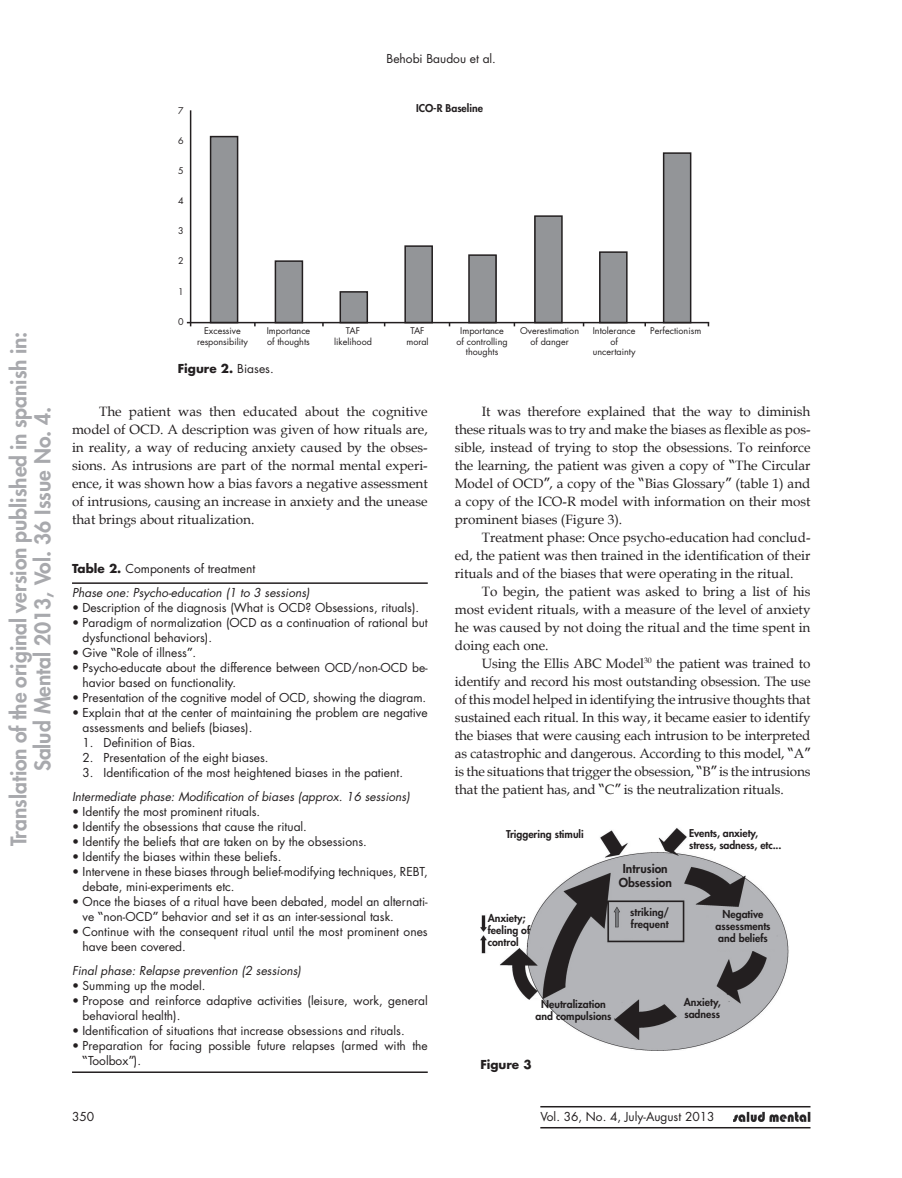
<style>
.page{position:relative;width:902px;height:1178px;background:#fff}
.page>*{position:absolute;margin:0;border:0;box-sizing:border-box;transform-origin:0 0}
.t1{font:800 21px/24px "Futura Std";color:#a8a9ad;text-align:center}
.t2{font:13.5px/18px "Book Antiqua";color:#231f20;text-align:justify}
.t3{font:12px/15px "Futura Std";color:#231f20}
.t4{font:italic 12px/24px "Futura Std";color:#231f20}
.t5{font:700 12px "Futura Std";color:#231f20}
.t6{font:800 12px/13.5px "Futura Std";color:#231f20;text-align:center}
.t7{font:800 10.5px/12px "Futura Std";color:#231f20}
.t8{font:9px "Futura Std";color:#231f20}
.s1{font-weight:400}
.s2{font-family:"Verdana"}
.s3{font-weight:700;font-style:normal}
.s4{font-style:normal}
</style>
<div class="page">
<hr style="left:540px;top:1106px;width:270px;height:1px;background:#231f20">
<hr style="left:540px;top:1127px;width:270px;height:1px;background:#231f20">
<img style="left:733px;top:1112px;width:77px;height:9px">
<div style="left:210px;top:137px;width:27px;height:186px;background:#939598"></div>
<div style="left:210px;top:136px;width:28px;height:187px;border:2px solid #231f20"></div>
<div style="left:405px;top:246px;width:27px;height:77px;background:#939598"></div>
<div style="left:404px;top:245px;width:29px;height:78px;border:2px solid #231f20"></div>
<div style="left:275px;top:261px;width:27px;height:62px;background:#939598"></div>
<div style="left:274px;top:260px;width:29px;height:63px;border:2px solid #231f20"></div>
<div style="left:340px;top:292px;width:27px;height:31px;background:#939598"></div>
<div style="left:339px;top:291px;width:29px;height:32px;border:2px solid #231f20"></div>
<div style="left:663px;top:153px;width:27px;height:170px;background:#939598"></div>
<div style="left:662px;top:152px;width:29px;height:171px;border:2px solid #231f20"></div>
<div style="left:599px;top:252px;width:27px;height:71px;background:#939598"></div>
<div style="left:599px;top:251px;width:28px;height:72px;border:2px solid #231f20"></div>
<div style="left:535px;top:216px;width:27px;height:107px;background:#939598"></div>
<div style="left:534px;top:215px;width:28px;height:108px;border:2px solid #231f20"></div>
<div style="left:469px;top:255px;width:27px;height:68px;background:#939598"></div>
<div style="left:468px;top:254px;width:28px;height:69px;border:2px solid #231f20"></div>
<hr style="left:190px;top:110px;width:1px;height:216px;background:#231f20">
<hr style="left:187px;top:322px;width:522px;height:1px;background:#231f20">
<img style="left:480px;top:828px;width:309px;height:223px">
<hr style="left:72px;top:582px;width:356px;height:2px;background:#231f20">
<hr style="left:72px;top:1071px;width:356px;height:2px;background:#231f20">
<h1 class="t1" style="left:7px;top:846px;width:516px;rotate:-90deg">Translation of the original version published in spanish in:<br>Salud Mental 2013, Vol. 36 Issue No. 4.</h1>
<p class="t3" style="left:386px;top:52px;width:111px">Behobi Baudou et al.</p>
<p class="t8" style="left:178px;top:105px;width:7px">7</p>
<p class="t8" style="left:178px;top:135px;width:7px">6</p>
<p class="t8" style="left:178px;top:165px;width:7px">5</p>
<p class="t8" style="left:178px;top:195px;width:7px">4</p>
<p class="t8" style="left:178px;top:225px;width:7px">3</p>
<p class="t8" style="left:178px;top:255px;width:7px">2</p>
<p class="t8" style="left:178px;top:285px;width:7px">1</p>
<p class="t8" style="left:178px;top:316px;width:7px">0</p>
<p class="t7" style="left:416px;top:102px;width:68px">ICO-R Baseline</p>
<p class="t8" style="left:204px;top:325px;width:38px">Excessive</p>
<p class="t8" style="left:267px;top:325px;width:45px">Importance</p>
<p class="t8" style="left:346px;top:325px;width:16px">TAF</p>
<p class="t8" style="left:410px;top:325px;width:16px">TAF</p>
<p class="t8" style="left:460px;top:325px;width:45px">Importance</p>
<p class="t8" style="left:520px;top:325px;width:60px">Overestimation</p>
<p class="t8" style="left:592px;top:325px;width:44px">Intolerance</p>
<p class="t8" style="left:650px;top:325px;width:53px">Perfectionism</p>
<p class="t8" style="left:197px;top:336px;width:52px">responsibility</p>
<p class="t8" style="left:267px;top:336px;width:44px">of thoughts</p>
<p class="t8" style="left:334px;top:336px;width:39px">likelihood</p>
<p class="t8" style="left:406px;top:336px;width:24px">moral</p>
<p class="t8" style="left:456px;top:336px;width:53px">of controlling</p>
<p class="t8" style="left:530px;top:336px;width:40px">of danger</p>
<p class="t8" style="left:610px;top:336px;width:9px">of</p>
<p class="t8" style="left:466px;top:346px;width:34px">thoughts</p>
<p class="t8" style="left:593px;top:346px;width:44px">uncertainty</p>
<p class="t5" style="left:178px;top:361px;width:97px">Figure 2. <span class="s1">Biases.</span></p>
<p class="t2" style="left:72px;top:402px;width:357px;text-indent:27px">The patient was then educated about the cognitive model of OCD. A description was given of how rituals are, in reality, a way of reducing anxiety caused by the obses&shy;sions. As intrusions are part of the normal mental experi&shy;ence, it was shown how a bias favors a negative assessment of intrusions, causing an increase in anxiety and the unease that brings about ritualization.</p>
<p class="t2" style="left:454px;top:402px;width:357px;text-indent:27px">It was therefore explained that the way to diminish these rituals was to try and make the biases as flexible as pos&shy;sible, instead of trying to stop the obsessions. To reinforce the learning, the patient was given a copy of <span class="s2">“</span>The Circular Model of OCD<span class="s2">”</span>, a copy of the <span class="s2">“</span>Bias Glossary<span class="s2">”</span> (table 1) and a copy of the ICO-R model with information on their most prominent biases (Figure 3).</p>
<p class="t2" style="left:454px;top:528px;width:357px;text-indent:27px">Treatment phase: Once psycho-education had conclud&shy;ed, the patient was then trained in the identification of their rituals and of the biases that were operating in the ritual.</p>
<p class="t2" style="left:454px;top:582px;width:357px;text-indent:27px">To begin, the patient was asked to bring a list of his most evident rituals, with a measure of the level of anxiety he was caused by not doing the ritual and the time spent in doing each one.</p>
<p class="t2" style="left:455px;top:654px;width:357px;text-indent:27px">Using the Ellis ABC Model<sup>30</sup> the patient was trained to identify and record his most outstanding obsession. The use of this model helped in identifying the intrusive thoughts that sustained each ritual. In this way, it became easier to identify the biases that were causing each intrusion to be interpreted as catastrophic and dangerous. According to this model, <span class="s2">“</span>A<span class="s2">” </span>is the situations that trigger the obsession, <span class="s2">“</span>B<span class="s2">”</span> is the intrusions that the patient has, and <span class="s2">“</span>C<span class="s2">”</span> is the neutralization rituals.</p>
<p class="t4" style="left:72px;top:557px;width:239px"><span class="s3">Table 2.</span> <span class="s4">Components of treatment<br></span>Phase one: Psycho-education (1 to 3 sessions)</p>
<p class="t3" style="left:72px;top:601px;width:348px">• Description of the diagnosis (What is OCD? Obsessions, rituals).</p>
<p class="t3" style="left:82px;top:616px;width:347px;text-indent:-10px">• Paradigm of normalization (OCD as a continuation of rational but dysfunctional behaviors).</p>
<p class="t3" style="left:72px;top:646px;width:126px">• Give <span class="s2">“</span>Role of illness<span class="s2">”</span>.</p>
<p class="t3" style="left:82px;top:661px;width:347px;text-indent:-10px">• Psycho-educate about the difference between OCD/non-OCD be&shy;havior based on functionality.</p>
<p class="t3" style="left:72px;top:691px;width:356px">• Presentation of the cognitive model of OCD, showing the diagram.</p>
<p class="t3" style="left:82px;top:706px;width:346px;text-indent:-10px">• Explain that at the center of maintaining the problem are negative assessments and beliefs (biases).</p>
<p class="t3" style="left:82px;top:736px;width:114px">1. Definition of Bias.</p>
<p class="t3" style="left:82px;top:751px;width:187px">2. Presentation of the eight biases.</p>
<p class="t3" style="left:82px;top:766px;width:322px">3. Identification of the most heightened biases in the patient.</p>
<p class="t4" style="left:72px;top:785px;width:339px">Intermediate phase: Modification of biases (approx. 16 sessions)</p>
<p class="t3" style="left:72px;top:805px;width:190px">• Identify the most prominent rituals.</p>
<p class="t3" style="left:72px;top:820px;width:236px">• Identify the obsessions that cause the ritual.</p>
<p class="t3" style="left:72px;top:835px;width:296px">• Identify the beliefs that are taken on by the obsessions.</p>
<p class="t3" style="left:72px;top:850px;width:211px">• Identify the biases within these beliefs.</p>
<p class="t3" style="left:82px;top:865px;width:347px;text-indent:-10px">• Intervene in these biases through belief-modifying techniques, REBT, debate, mini-experiments etc.</p>
<p class="t3" style="left:82px;top:895px;width:347px;text-indent:-10px">• Once the biases of a ritual have been debated, model an alternati&shy;ve <span class="s2">“</span>non-OCD<span class="s2">”</span> behavior and set it as an inter-sessional task.</p>
<p class="t3" style="left:82px;top:925px;width:346px;text-indent:-10px">• Continue with the consequent ritual until the most prominent ones have been covered.</p>
<p class="t4" style="left:72px;top:959px;width:230px">Final phase: Relapse prevention (2 sessions)</p>
<p class="t3" style="left:72px;top:979px;width:135px">• Summing up the model.</p>
<p class="t3" style="left:82px;top:994px;width:346px;text-indent:-10px">• Propose and reinforce adaptive activities (leisure, work, general behavioral health).</p>
<p class="t3" style="left:72px;top:1024px;width:334px">• Identification of situations that increase obsessions and rituals.</p>
<p class="t3" style="left:82px;top:1039px;width:347px;text-indent:-10px">• Preparation for facing possible future relapses (armed with the <span class="s2">“</span>Toolbox<span class="s2">”</span>).</p>
<p class="t7" style="left:506px;top:828px;width:79px">Triggering stimuli</p>
<p class="t7" style="left:689px;top:827px;width:94px">Events, anxiety, stress, sadness, etc...</p>
<p class="t6" style="left:618px;top:862px;width:55px">Intrusion<br>Obsession</p>
<p class="t7" style="left:630px;top:906px;width:41px">striking/ frequent</p>
<p class="t7" style="left:715px;top:908px;width:56px;text-align:center">Negative assessments and beliefs</p>
<p class="t7" style="left:487px;top:912px;width:44px">Anxiety; feeling of control</p>
<p class="t7" style="left:683px;top:996px;width:38px">Anxiety, sadness</p>
<p class="t7" style="left:535px;top:997px;width:77px;text-align:center">Neutralization and compulsions</p>
<p class="t5" style="left:480px;top:1057px;width:53px">Figure 3</p>
<p class="t3" style="left:72px;top:1109px;width:24px">350</p>
<p class="t3" style="left:540px;top:1109px;width:176px">Vol. 36, No. 4, July-August 2013</p>
</div>
